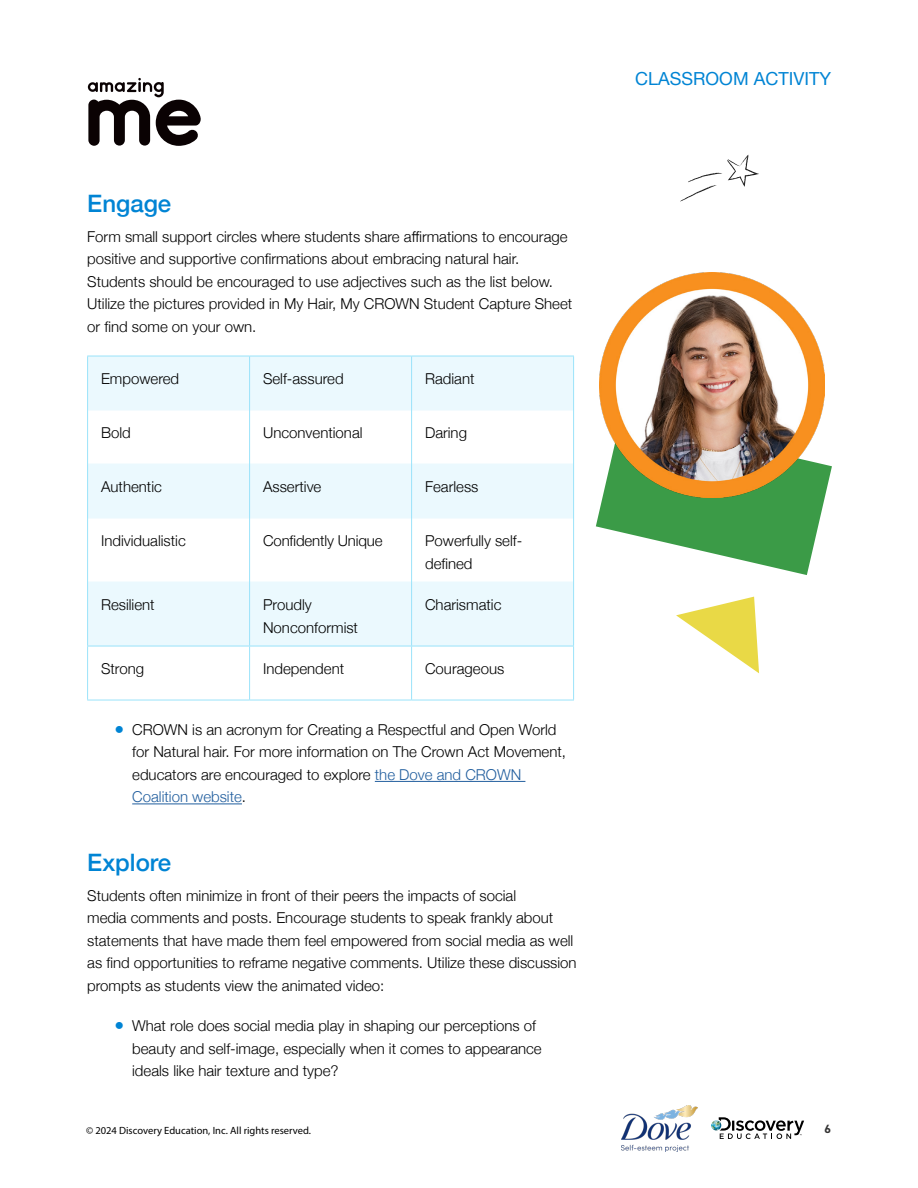
<style>
.page{position:relative;width:918px;height:1188px;background:#fff}
.page>*{position:absolute;margin:0;border:0;box-sizing:border-box;transform-origin:0 0}
.t1{font:500 24px "Helvetica Neue";color:#0084d4}
.t2{font:18px "Helvetica Neue";color:#0084d4}
.t3{font:300 15px/22.5px "Helvetica Neue";color:#000}
.t4{font:700 12px "DIN2014";color:#343333}
.t5{font:10.5px "Myriad Pro";color:#000}
.s1{font-size:16.5px;color:#0084d4}
.s2{color:#215e9e}
</style>
<div class="page">
<svg style="left:88px;top:78px;width:113px;height:68px"></svg>
<svg style="left:711px;top:1117px;width:93px;height:22px"></svg>
<img style="left:622px;top:1105px;width:75px;height:46px">
<hr style="left:375px;top:781px;width:150px;height:1px;background:#215e9e">
<hr style="left:132px;top:804px;width:110px;height:1px;background:#215e9e">
<svg style="left:88px;top:357px;width:485px;height:289px;fill:#ebf9fe"></svg>
<svg style="left:88px;top:699px;width:485px;height:1px"></svg>
<hr style="left:88px;top:410px;width:161px;height:1px;background:#ebf9fe">
<hr style="left:250px;top:410px;width:161px;height:1px;background:#ebf9fe">
<hr style="left:412px;top:410px;width:161px;height:1px;background:#ebf9fe">
<hr style="left:88px;top:464px;width:161px;height:1px;background:#ebf9fe">
<hr style="left:250px;top:464px;width:161px;height:1px;background:#ebf9fe">
<hr style="left:412px;top:464px;width:161px;height:1px;background:#ebf9fe">
<hr style="left:88px;top:518px;width:161px;height:1px;background:#ebf9fe">
<hr style="left:250px;top:518px;width:161px;height:1px;background:#ebf9fe">
<hr style="left:412px;top:518px;width:161px;height:1px;background:#ebf9fe">
<hr style="left:88px;top:582px;width:161px;height:1px;background:#ebf9fe">
<hr style="left:250px;top:582px;width:161px;height:1px;background:#ebf9fe">
<hr style="left:412px;top:582px;width:161px;height:1px;background:#ebf9fe">
<hr style="left:87px;top:356px;width:163px;height:1px;background:#9ae3fa">
<hr style="left:87px;top:356px;width:1px;height:54px;background:#9ae3fa">
<hr style="left:250px;top:356px;width:162px;height:1px;background:#9ae3fa">
<hr style="left:249px;top:356px;width:1px;height:54px;background:#9ae3fa">
<hr style="left:412px;top:356px;width:162px;height:1px;background:#9ae3fa">
<hr style="left:411px;top:356px;width:1px;height:54px;background:#9ae3fa">
<hr style="left:573px;top:356px;width:1px;height:54px;background:#9ae3fa">
<hr style="left:87px;top:410px;width:1px;height:54px;background:#9ae3fa">
<hr style="left:249px;top:410px;width:1px;height:54px;background:#9ae3fa">
<hr style="left:411px;top:410px;width:1px;height:54px;background:#9ae3fa">
<hr style="left:573px;top:410px;width:1px;height:54px;background:#9ae3fa">
<hr style="left:87px;top:464px;width:1px;height:54px;background:#9ae3fa">
<hr style="left:249px;top:464px;width:1px;height:54px;background:#9ae3fa">
<hr style="left:411px;top:464px;width:1px;height:54px;background:#9ae3fa">
<hr style="left:573px;top:464px;width:1px;height:54px;background:#9ae3fa">
<hr style="left:87px;top:518px;width:1px;height:64px;background:#9ae3fa">
<hr style="left:249px;top:518px;width:1px;height:64px;background:#9ae3fa">
<hr style="left:411px;top:518px;width:1px;height:64px;background:#9ae3fa">
<hr style="left:573px;top:518px;width:1px;height:64px;background:#9ae3fa">
<hr style="left:87px;top:582px;width:1px;height:64px;background:#9ae3fa">
<hr style="left:249px;top:582px;width:1px;height:64px;background:#9ae3fa">
<hr style="left:411px;top:582px;width:1px;height:64px;background:#9ae3fa">
<hr style="left:573px;top:582px;width:1px;height:64px;background:#9ae3fa">
<hr style="left:87px;top:646px;width:163px;height:1px;background:#9ae3fa">
<hr style="left:87px;top:646px;width:1px;height:54px;background:#9ae3fa">
<hr style="left:250px;top:646px;width:162px;height:1px;background:#9ae3fa">
<hr style="left:249px;top:646px;width:1px;height:54px;background:#9ae3fa">
<hr style="left:412px;top:646px;width:162px;height:1px;background:#9ae3fa">
<hr style="left:411px;top:646px;width:1px;height:54px;background:#9ae3fa">
<hr style="left:573px;top:646px;width:1px;height:54px;background:#9ae3fa">
<hr style="left:87px;top:700px;width:163px;height:1px;background:#9ae3fa">
<hr style="left:250px;top:700px;width:162px;height:1px;background:#9ae3fa">
<hr style="left:412px;top:700px;width:162px;height:1px;background:#9ae3fa">
<svg style="left:596px;top:464px;width:236px;height:111px"></svg>
<svg style="left:676px;top:597px;width:83px;height:76px"></svg>
<svg style="left:680px;top:155px;width:79px;height:47px"></svg>
<img style="left:600px;top:272px;width:225px;height:225px">
<h1 class="t1" style="left:87px;top:185px;width:86px">Engage</h1>
<p class="t3" style="left:87px;top:224px;width:487px">Form small support circles where students share affirmations to encourage positive and supportive confirmations about embracing natural hair.<br>Students should be encouraged to use adjectives such as the list below.<br>Utilize the pictures provided in My Hair, My CROWN Student Capture Sheet or find some on your own.</p>
<p class="t3" style="left:101px;top:366px;width:80px">Empowered</p>
<p class="t3" style="left:263px;top:366px;width:82px">Self-assured</p>
<p class="t3" style="left:425px;top:366px;width:51px">Radiant</p>
<p class="t3" style="left:101px;top:420px;width:31px">Bold</p>
<p class="t3" style="left:263px;top:420px;width:101px">Unconventional</p>
<p class="t3" style="left:425px;top:420px;width:43px">Daring</p>
<p class="t3" style="left:101px;top:474px;width:62px">Authentic</p>
<p class="t3" style="left:263px;top:474px;width:60px">Assertive</p>
<p class="t3" style="left:425px;top:474px;width:55px">Fearless</p>
<p class="t3" style="left:101px;top:528px;width:86px">Individualistic</p>
<p class="t3" style="left:263px;top:528px;width:121px">Confidently Unique</p>
<p class="t3" style="left:425px;top:528px;width:99px">Powerfully self&shy;defined</p>
<p class="t3" style="left:101px;top:592px;width:55px">Resilient</p>
<p class="t3" style="left:263px;top:592px;width:97px">Proudly<br>Nonconformist</p>
<p class="t3" style="left:425px;top:592px;width:78px">Charismatic</p>
<p class="t3" style="left:101px;top:656px;width:45px">Strong</p>
<p class="t3" style="left:263px;top:656px;width:83px">Independent</p>
<p class="t3" style="left:425px;top:656px;width:81px">Courageous</p>
<p class="t3" style="left:132px;top:717px;width:435px;text-indent:-18px"><span class="s1">●</span> CROWN is an acronym for Creating a Respectful and Open World for Natural hair. For more information on The Crown Act Movement, educators are encouraged to explore <span class="s2">the Dove and CROWN Coalition website</span>.</p>
<h1 class="t1" style="left:87px;top:844px;width:86px">Explore</h1>
<p class="t3" style="left:87px;top:883px;width:491px">Students often minimize in front of their peers the impacts of social<br>media comments and posts. Encourage students to speak frankly about statements that have made them feel empowered from social media as well as find opportunities to reframe negative comments. Utilize these discussion prompts as students view the animated video:</p>
<p class="t3" style="left:132px;top:1013px;width:411px;text-indent:-18px"><span class="s1">●</span> What role does social media play in shaping our perceptions of beauty and self-image, especially when it comes to appearance ideals like hair texture and type?</p>
<p class="t5" style="left:86px;top:1124px;width:226px">© 2024 Discovery Education, Inc. All rights reserved.</p>
<p class="t2" style="left:635px;top:65px;width:197px">CLASSROOM ACTIVITY</p>
<p class="t4" style="left:825px;top:1121px;width:8px">6</p>
</div>
